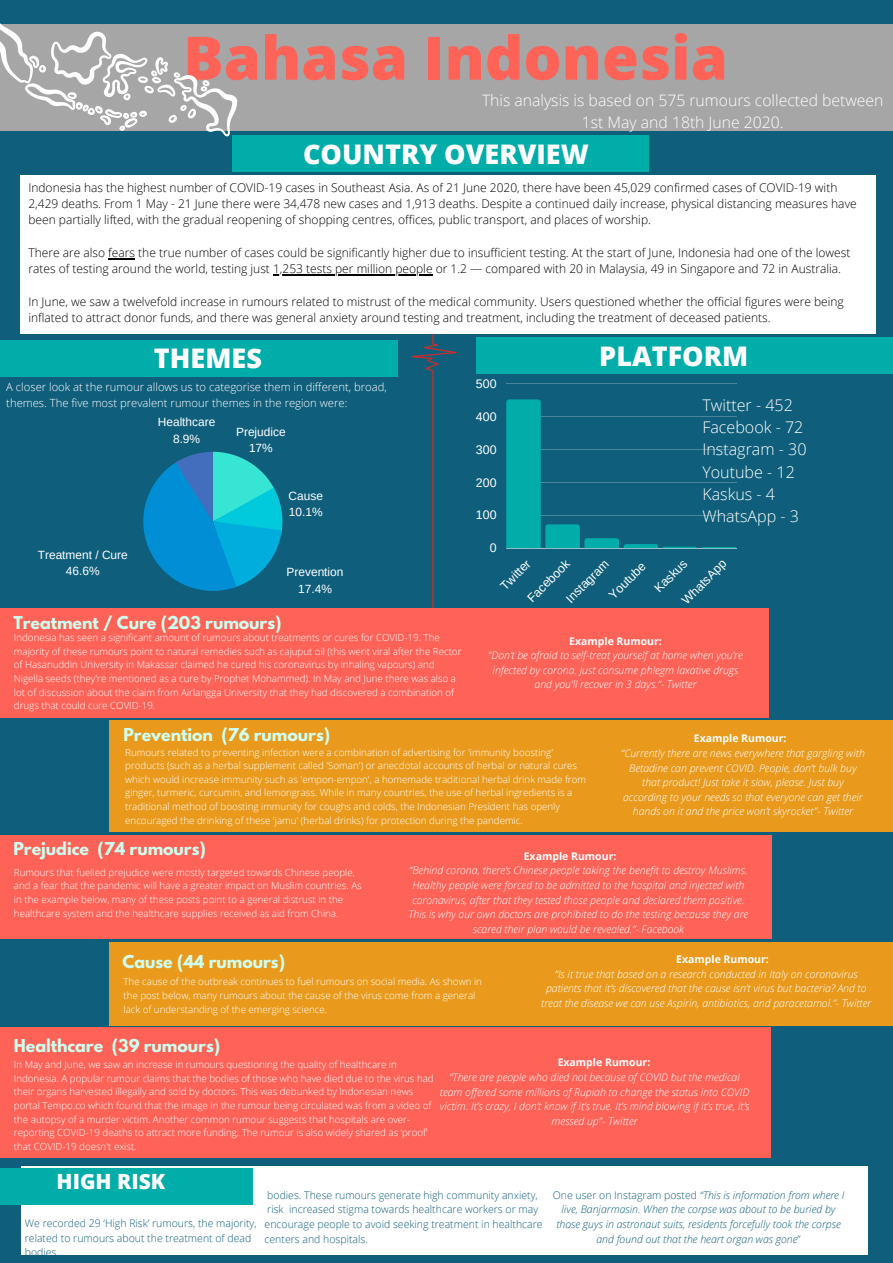
<style>
.page{position:relative;width:893px;height:1263px;background:#0f5e7b}
.page>*{position:absolute;margin:0;border:0;box-sizing:border-box;transform-origin:0 0}
.t1{font:800 60px "Open Sans";color:#ff6257}
.t2{font:800 27px "Open Sans";color:#fff}
.t3{font:800 21px "Open Sans";color:#fff}
.t4{font:300 16.05px/22.1px "Open Sans";color:#fff}
.t5{font:700 15.75px "League Spartan";color:#cfffee}
.t6{font:300 15.75px/21.4px "Open Sans";color:#fff;text-align:center}
.t7{font:12.38px "Arimo";color:#fff}
.t8{font:300 12px/16.4px "Open Sans";color:#000}
.t9{font:11.93px/16.6px "Arimo";color:#fff;text-align:center}
.t10{font:300 11.25px/15.8px "Open Sans";color:#fff}
.t11{font:italic 300 10.5px/14.6px "Open Sans";color:#fff;text-align:center}
.t12{font:300 10.5px/14.6px "Open Sans";color:#0f5e7b}
.t13{font:italic 300 10.5px/14.6px "Open Sans";color:#0f5e7b;text-align:center}
.t14{font:700 10.5px "Open Sans";color:#fff}
.t15{font:300 9.75px/13.6px "Open Sans";color:#fff}
.s1{font-style:normal}
</style>
<div class="page">
<hr style="left:506px;top:384px;width:230px;height:1px;background:#fff">
<hr style="left:506px;top:548px;width:230px;height:1px;background:#fff">
<svg style="left:506px;top:399px;width:230px;height:149px"></svg>
<div style="left:0;top:24px;width:893px;height:107px;background:#a6a6a6"></div>
<svg style="left:143px;top:452px;width:139px;height:139px"></svg>
<svg style="left:411px;top:334px;width:46px;height:274px"></svg>
<div style="left:476px;top:337px;width:417px;height:37px;background:#00ada9"></div>
<div style="left:232px;top:135px;width:416px;height:37px;background:#00ada9"></div>
<div style="left:21px;top:176px;width:855px;height:158px;background:#fff"></div>
<div style="left:0;top:340px;width:397px;height:36px;background:#00ada9"></div>
<svg style="left:108px;top:258px;width:27px;height:1px"></svg>
<hr style="left:273px;top:275px;width:159px;height:1px;background:#000">
<div style="left:0;top:608px;width:768px;height:109px;background:#ff6257"></div>
<div style="left:0;top:1027px;width:770px;height:131px;background:#ff6257"></div>
<div style="left:109px;top:720px;width:784px;height:112px;background:#e99a1d"></div>
<div style="left:0;top:835px;width:772px;height:104px;background:#ff6257"></div>
<div style="left:109px;top:942px;width:784px;height:83px;background:#e99a1d"></div>
<div style="left:21px;top:1166px;width:846px;height:89px;background:#fff"></div>
<div style="left:0;top:1168px;width:252px;height:37px;background:#00ada9"></div>
<svg style="left:0;top:23px;width:238px;height:114px"></svg>
<h1 class="t1" style="left:183px;top:12px;width:546px">Bahasa Indonesia</h1>
<h3 class="t6" style="left:482px;top:89px;width:403px">This analysis is based on 575 rumours collected between<br>1st May and 18th June 2020.</h3>
<h2 class="t2" style="left:303px;top:134px;width:287px">COUNTRY OVERVIEW</h2>
<p class="t8" style="left:28px;top:179px;width:830px">Indonesia has the highest number of COVID-19 cases in Southeast Asia. As of 21 June 2020, there have been 45,029 confirmed cases of COVID-19 with<br>2,429 deaths. From 1 May - 21 June there were 34,478 new cases and 1,913 deaths. Despite a continued daily increase, physical distancing measures have been partially lifted, with the gradual reopening of shopping centres, offices, public transport, and places of worship.</p>
<p class="t8" style="left:28px;top:244px;width:823px">There are also fears the true number of cases could be significantly higher due to insufficient testing. At the start of June, Indonesia had one of the lowest rates of testing around the world, testing just 1,253 tests per million people or 1.2 — compared with 20 in Malaysia, 49 in Singapore and 72 in Australia.</p>
<p class="t8" style="left:28px;top:293px;width:817px">In June, we saw a twelvefold increase in rumours related to mistrust of the medical community. Users questioned whether the official figures were being inflated to attract donor funds, and there was general anxiety around testing and treatment, including the treatment of deceased patients.</p>
<h2 class="t2" style="left:154px;top:338px;width:110px">THEMES</h2>
<h2 class="t2" style="left:599px;top:335px;width:150px">PLATFORM</h2>
<p class="t10" style="left:6px;top:379px;width:382px">A closer look at the rumour allows us to categorise them in different, broad, themes. The five most prevalent rumour themes in the region were:</p>
<p class="t9" style="left:38px;top:546px;width:92px">Treatment / Cure<br>46.6%</p>
<p class="t9" style="left:158px;top:414px;width:59px">Healthcare<br>8.9%</p>
<p class="t9" style="left:236px;top:423px;width:51px">Prejudice<br>17%</p>
<p class="t9" style="left:288px;top:487px;width:36px;text-align:left">Cause<br>10.1%</p>
<p class="t9" style="left:286px;top:564px;width:58px">Prevention<br>17.4%</p>
<h3 class="t5" style="left:13px;top:610px;width:270px">Treatment / Cure (203 rumours)</h3>
<p class="t15" style="left:14px;top:630px;width:449px">Indonesia has seen a significant amount of rumours about treatments or cures for COVID-19. The majority of these rumours point to natural remedies such as cajuput oil (this went viral after the Rector of Hasanuddin University in Makassar claimed he cured his coronavirus by inhaling vapours) and Nigella seeds (they're mentioned as a cure by Prophet Mohammed). In May and June there was also a lot of discussion about the claim from Airlangga University that they had discovered a combination of drugs that could cure COVID-19.</p>
<p class="t7" style="left:476px;top:376px;width:22px">500</p>
<p class="t7" style="left:476px;top:409px;width:22px">400</p>
<p class="t7" style="left:476px;top:441px;width:22px">300</p>
<p class="t7" style="left:476px;top:474px;width:22px">200</p>
<p class="t7" style="left:476px;top:507px;width:22px">100</p>
<p class="t7" style="left:490px;top:540px;width:8px">0</p>
<h3 class="t4" style="left:702px;top:394px;width:106px">Twitter - 452<br>Facebook - 72<br>Instagram - 30<br>Youtube - 12<br>Kaskus - 4<br>WhatsApp - 3</h3>
<p class="t7" style="left:524px;top:594px;width:56px;rotate:-45deg">Facebook</p>
<p class="t7" style="left:497px;top:582px;width:39px;rotate:-45deg">Twitter</p>
<p class="t7" style="left:562px;top:595px;width:57px;rotate:-45deg">Instagram</p>
<p class="t7" style="left:605px;top:591px;width:48px;rotate:-45deg">Youtube</p>
<p class="t7" style="left:651px;top:585px;width:42px;rotate:-45deg">Kaskus</p>
<p class="t7" style="left:678px;top:596px;width:59px;rotate:-45deg">WhatsApp</p>
<p class="t14" style="left:569px;top:633px;width:94px">Example Rumour:</p>
<p class="t11" style="left:488px;top:648px;width:256px">“Don’t be afraid to self-treat yourself at home when you’re infected by corona. Just consume phlegm laxative drugs and you’ll recover in 3 days.”- Twitter</p>
<h3 class="t5" style="left:123px;top:722px;width:208px">Prevention (76 rumours)</h3>
<p class="t15" style="left:125px;top:745px;width:462px">Rumours related to preventing infection were a combination of advertising for 'immunity boosting' products (such as a herbal supplement called 'Soman') or anecdotal accounts of herbal or natural cures which would increase immunity such as 'empon-empon', a homemade traditional herbal drink made from ginger, turmeric, curcumin, and lemongrass. While in many countries, the use of herbal ingredients is a traditional method of boosting immunity for coughs and colds, the Indonesian President has openly encouraged the drinking of these 'jamu' (herbal drinks) for protection during the pandemic.</p>
<p class="t14" style="left:694px;top:731px;width:94px">Example Rumour:</p>
<p class="t11" style="left:621px;top:745px;width:245px">“Currently there are news everywhere that gargling with Betadine can prevent COVID. People, don’t bulk buy that product! Just take it slow, please. Just buy according to your needs so that everyone can get their hands on it and the price won’t skyrocket"- Twitter</p>
<h3 class="t5" style="left:13px;top:836px;width:194px">Prejudice (74 rumours)</h3>
<p class="t14" style="left:524px;top:848px;width:94px">Example Rumour:</p>
<p class="t11" style="left:408px;top:863px;width:341px">“Behind corona, there’s Chinese people taking the benefit to destroy Muslims.<br>Healthy people were forced to be admitted to the hospital and injected with coronavirus, after that they tested those people and declared them positive.<br>This is why our own doctors are prohibited to do the testing because they are scared their plan would be revealed.”- Facebook</p>
<p class="t15" style="left:14px;top:865px;width:349px">Rumours that fuelled prejudice were mostly targeted towards Chinese people, and a fear that the pandemic will have a greater impact on Muslim countries. As in the example below, many of these posts point to a general distrust in the healthcare system and the healthcare supplies received as aid from China.</p>
<h3 class="t5" style="left:123px;top:950px;width:164px">Cause (44 rumours)</h3>
<p class="t14" style="left:676px;top:952px;width:94px">Example Rumour:</p>
<p class="t11" style="left:541px;top:966px;width:332px">“Is it true that based on a research conducted in Italy on coronavirus patients that it’s discovered that the cause isn’t virus but bacteria? And to treat the disease we can use Aspirin, antibiotics, and paracetamol.”- Twitter</p>
<p class="t15" style="left:123px;top:975px;width:360px">The cause of the outbreak continues to fuel rumours on social media. As shown in the post below, many rumours about the cause of the virus come from a general lack of understanding of the emerging science.</p>
<h3 class="t5" style="left:14px;top:1033px;width:208px">Healthcare (39 rumours)</h3>
<p class="t14" style="left:557px;top:1055px;width:94px">Example Rumour:</p>
<p class="t11" style="left:440px;top:1069px;width:311px">“There are people who died not because of COVID but the medical team offered some millions of Rupiah to change the status into COVID victim. It’s crazy, I don’t know if it’s true. It’s mind blowing if it’s true, it’s messed up”- Twitter</p>
<p class="t15" style="left:14px;top:1057px;width:421px">In May and June, we saw an increase in rumours questioning the quality of healthcare in Indonesia. A popular rumour claims that the bodies of those who have died due to the virus had their organs harvested illegally and sold by doctors. This was debunked by Indonesian news portal Tempo.co which found that the image in the rumour being circulated was from a video of the autopsy of a murder victim. Another common rumour suggests that hospitals are over&shy;reporting COVID-19 deaths to attract more funding. The rumour is also widely shared as ‘proof’ that COVID-19 doesn't exist.</p>
<h3 class="t3" style="left:57px;top:1165px;width:110px">HIGH RISK</h3>
<p class="t12" style="left:264px;top:1187px;width:279px">bodies. These rumours generate high community anxiety, risk increased stigma towards healthcare workers or may encourage people to avoid seeking treatment in healthcare centers and hospitals.</p>
<p class="t13" style="left:553px;top:1187px;width:293px"><span class="s1">One user on Instagram posted</span> “This is information from where I live, Banjarmasin. When the corpse was about to be buried by those guys in astronaut suits, residents forcefully took the corpse and found out that the heart organ was gone<span class="s1">”</span></p>
<p class="t12" style="left:25px;top:1215px;width:233px">We recorded 29 ‘High Risk’ rumours, the majority, related to rumours about the treatment of dead bodies.</p>
</div>
